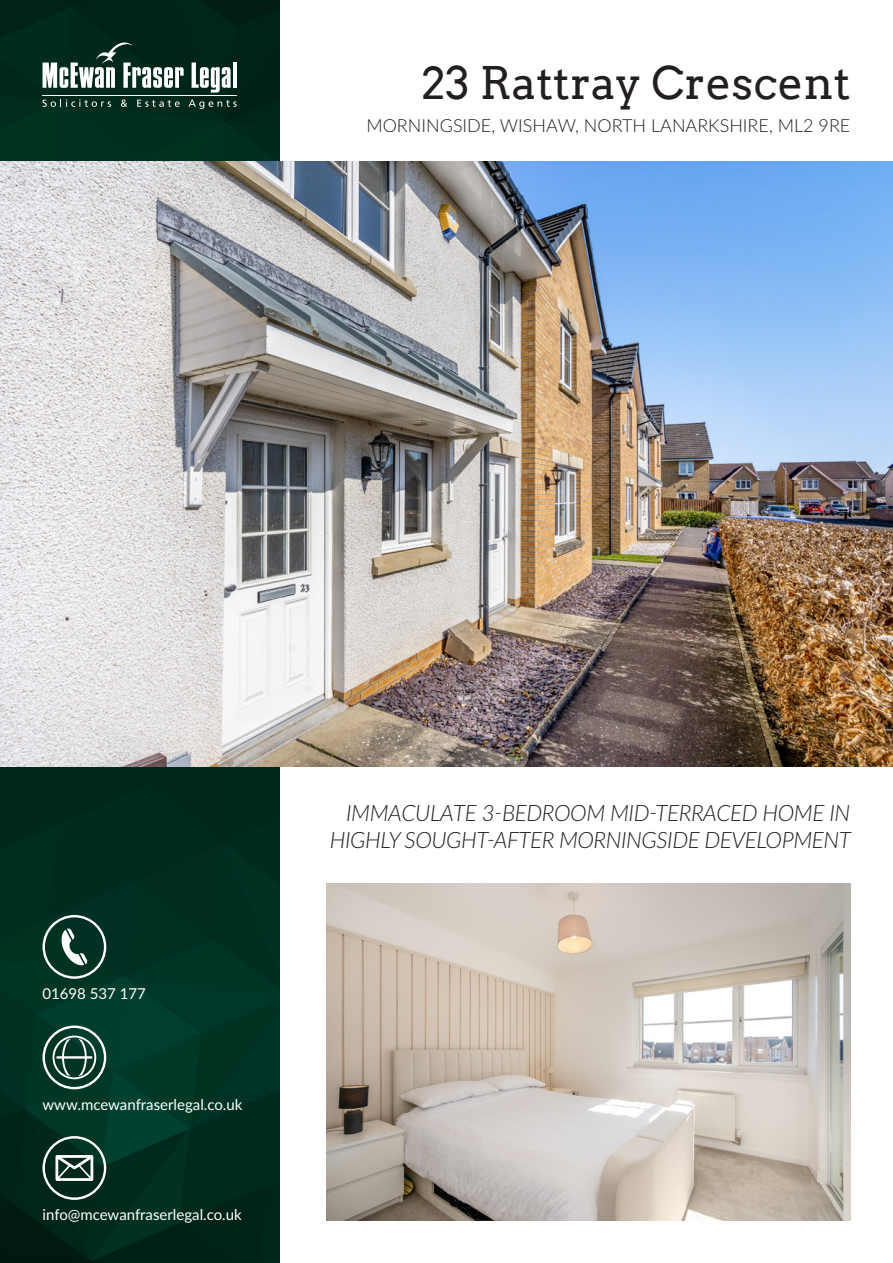
<style>
.page{position:relative;width:893px;height:1263px;background:#fff}
.page>*{position:absolute;margin:0;border:0;box-sizing:border-box;transform-origin:0 0}
.t1{font:45px "Arvo";color:#231f20}
.t2{font:italic 300 22.5px/27px "Lato";letter-spacing:-.02em;color:#231f20;text-align:right}
.t3{font:300 18px "Lato";color:#231f20}
.t4{font:15px "Lato";color:#fff}
</style>
<div class="page">
<img style="left:0;top:0;width:279px;height:1263px">
<img style="left:0;top:162px;width:893px;height:605px">
<svg style="left:43px;top:43px;width:141px;height:45px"></svg>
<svg style="left:192px;top:63px;width:39px;height:30px"></svg>
<hr style="left:233px;top:63px;width:4px;height:25px;background:#fff">
<hr style="left:43px;top:95px;width:194px;height:1px;background:#fff">
<svg style="left:43px;top:99px;width:68px;height:8px"></svg>
<svg style="left:121px;top:100px;width:6px;height:7px"></svg>
<svg style="left:137px;top:100px;width:43px;height:7px"></svg>
<svg style="left:189px;top:100px;width:48px;height:9px"></svg>
<img style="left:326px;top:883px;width:524px;height:337px">
<svg style="left:43px;top:915px;width:63px;height:64px;background:#335a4f"></svg>
<svg style="left:43px;top:1025px;width:63px;height:64px;background:#3a6559"></svg>
<svg style="left:43px;top:1136px;width:63px;height:64px;background:#3a5b52"></svg>
<h1 class="t1" style="left:421px;top:55px;width:431px">23 Rattray Crescent</h1>
<p class="t3" style="left:366px;top:113px;width:485px">MORNINGSIDE, WISHAW, NORTH LANARKSHIRE, ML2 9RE</p>
<p class="t4" style="left:43px;top:983px;width:105px">01698 537 177</p>
<p class="t4" style="left:43px;top:1094px;width:201px">www.mcewanfraserlegal.co.uk</p>
<p class="t4" style="left:43px;top:1204px;width:201px">info@mcewanfraserlegal.co.uk</p>
<p class="t2" style="left:330px;top:798px;width:523px">IMMACULATE 3-BEDROOM MID-TERRACED HOME IN<br>HIGHLY SOUGHT-AFTER MORNINGSIDE DEVELOPMENT</p>
</div>
